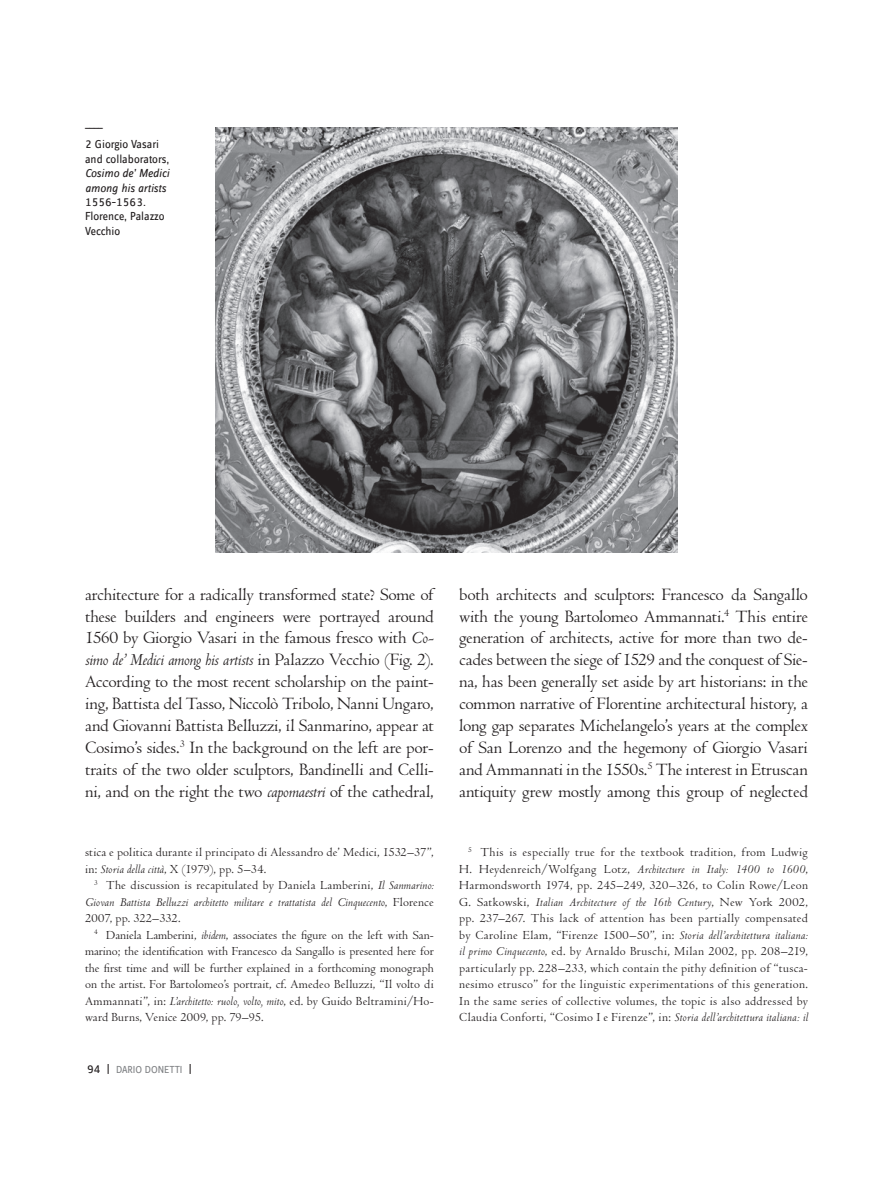
<style>
.page{position:relative;width:893px;height:1191px;background:#fff}
.page>*{position:absolute;margin:0;border:0;box-sizing:border-box;transform-origin:0 0}
.t1{font:18px/21.9px "Centaur MT Pro";letter-spacing:-.01em;color:#231f20;text-align:justify}
.t2{font:12.75px/16.5px "Centaur MT Pro";letter-spacing:.02em;color:#231f20;text-align:justify}
.t3{font:italic 12.75px/16.5px "Centaur MT Pro";letter-spacing:.005em;color:#231f20;text-align:justify}
.t4{font:12px/14.4px "Zine Sans Display Offc";color:#231f20}
.t5{font:italic 12px/14.4px "Zine Sans Display Offc";color:#231f20}
.t6{font:10.5px "Zine Sans Display Offc";color:#808285}
.s1{font-style:italic}
.s2{font-style:normal}
.s3{font-size:12px;color:#231f20}
</style>
<div class="page">
<img style="left:216px;top:128px;width:461px;height:425px">
<p class="t4" style="left:85px;top:111px;width:76px;line-height:23px">____<br>2 Giorgio Vasari</p>
<p class="t4" style="left:85px;top:152px;width:86px">and collaborators,</p>
<p class="t5" style="left:85px;top:167px;width:86px">Cosimo de’ Medici among his artists</p>
<p class="t4" style="left:85px;top:195px;width:81px">1556–1563.<br>Florence, Palazzo<br>Vecchio</p>
<p class="t1" style="left:85px;top:583px;width:351px">architecture for a radically transformed state? Some of these builders and engineers were portrayed around 1560 by Giorgio Vasari in the famous fresco with <span class="s1">Co&shy;simo de’ Medici among his artists</span> in Palazzo Vecchio (Fig. 2).<br>According to the most recent scholarship on the paint&shy;ing, Battista del Tasso, Niccolò Tribolo, Nanni Ungaro, and Giovanni Battista Belluzzi, il Sanmarino, appear at Cosimo’s sides.<sup>3</sup> In the background on the left are por&shy;traits of the two older sculptors, Bandinelli and Celli&shy;ni, and on the right the two <span class="s1">capomaestri</span> of the cathedral,</p>
<p class="t1" style="left:459px;top:583px;width:350px">both architects and sculptors: Francesco da Sangallo with the young Bartolomeo Ammannati.<sup>4</sup> This entire generation of architects, active for more than two de&shy;cades between the siege of 1529 and the conquest of Sie&shy;na, has been generally set aside by art historians: in the common narrative of Florentine architectural history, a long gap separates Michelangelo’s years at the complex of San Lorenzo and the hegemony of Giorgio Vasari and Ammannati in the 1550s.<sup>5</sup> The interest in Etruscan antiquity grew mostly among this group of neglected</p>
<p class="t2" style="left:85px;top:844px;width:350px">stica e politica durante il principato di Alessandro de’ Medici, 1532–37”, in: <span class="s1">Storia della città</span>, X (1979), pp. 5–34.</p>
<p class="t3" style="left:85px;top:876px;width:350px;text-indent:9px"><sup>3</sup> <span class="s2">The discussion is recapitulated by Daniela Lamberini,</span> Il Sanmarino:<br>Giovan Battista Belluzzi architetto militare e trattatista del Cinquecento<span class="s2">, Florence 2007, pp. 322–332.</span></p>
<p class="t2" style="left:85px;top:926px;width:350px;text-indent:9px"><sup>4</sup> Daniela Lamberini, <span class="s1">ibidem</span>, associates the figure on the left with San&shy;marino; the identification with Francesco da Sangallo is presented here for the first time and will be further explained in a forthcoming monograph on the artist. For Bartolomeo’s portrait, cf. Amedeo Belluzzi, “Il volto di Ammannati”, in: <span class="s1">L’architetto: ruolo, volto, mito</span>, ed. by Guido Beltramini/Ho&shy;ward Burns, Venice 2009, pp. 79–95.</p>
<p class="t6" style="left:87px;top:1064px;width:106px"><span class="s3">94 |</span> DARIO DONETTI <span class="s3">|</span></p>
<p class="t2" style="left:459px;top:844px;width:350px;text-indent:9px"><sup>5</sup> This is especially true for the textbook tradition, from Ludwig H. Heydenreich/Wolfgang Lotz, <span class="s1">Architecture in Italy: 1400 to 1600</span>, Harmondsworth 1974, pp. 245–249, 320–326, to Colin Rowe/Leon G. Satkowski, <span class="s1">Italian Architecture of the 16th Century</span>, New York 2002, pp. 237–267. This lack of attention has been partially compensated by Caroline Elam, “Firenze 1500–50”, in: <span class="s1">Storia dell’architettura italiana: il primo Cinquecento</span>, ed. by Arnaldo Bruschi, Milan 2002, pp. 208–219, particularly pp. 228–233, which contain the pithy definition of “tusca&shy;nesimo etrusco” for the linguistic experimentations of this generation.<br>In the same series of collective volumes, the topic is also addressed by Claudia Conforti, “Cosimo I e Firenze”, in: <span class="s1">Storia dell’architettura italiana: il</span></p>
</div>
